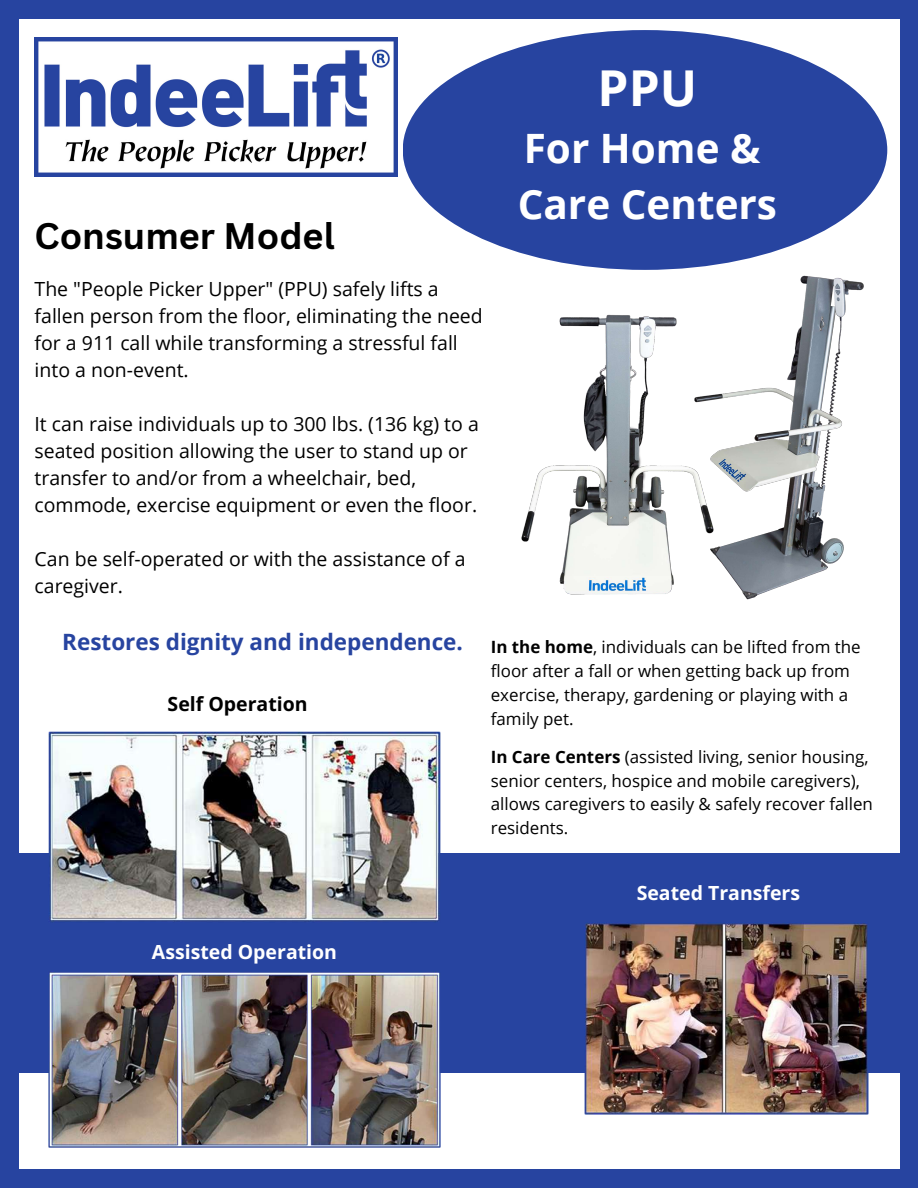
<style>
.page{position:relative;width:918px;height:1188px;background:#2744a0}
.page>*{position:absolute;margin:0;border:0;box-sizing:border-box;transform-origin:0 0}
.t1{font:700 49.5px "Open Sans";color:#fff}
.t2{font:700 40.5px/56.2px "Open Sans";color:#fff}
.t3{font:700 36px "Canva Sans";color:#000}
.t4{font:700 22.5px "Open Sans";color:#2744a0}
.t5{font:19.5px/27px "Open Sans";color:#000}
.t6{font:700 19.5px "Open Sans";color:#fff}
.t7{font:700 19.5px "Open Sans";color:#000}
.t8{font:16.95px/23.7px "Open Sans";color:#000}
.s1{font-weight:700}
</style>
<div class="page">
<div style="left:20px;top:19px;width:880px;height:1149px;background:#fff"></div>
<img style="left:35px;top:38px;width:363px;height:138px">
<div style="left:0;top:853px;width:918px;height:220px;background:#2744a0"></div>
<div style="left:403px;top:30px;width:484px;height:240px;background:#2744a0;border-radius:50%"></div>
<img style="left:49px;top:731px;width:391px;height:192px">
<img style="left:49px;top:971px;width:391px;height:177px">
<img style="left:584px;top:923px;width:285px;height:191px">
<img style="left:655px;top:258px;width:209px;height:342px">
<img style="left:521px;top:277px;width:226px;height:323px">
<h3 class="t3" style="left:35px;top:215px;width:302px">Consumer Model</h3>
<p class="t5" style="left:35px;top:275px;width:450px">The "People Picker Upper" (PPU) safely lifts a fallen person from the floor, eliminating the need for a 911 call while transforming a stressful fall into a non-event.</p>
<p class="t5" style="left:35px;top:410px;width:446px">It can raise individuals up to 300 lbs. (136 kg) to a seated position allowing the user to stand up or transfer to and/or from a wheelchair, bed, commode, exercise equipment or even the floor.</p>
<p class="t5" style="left:35px;top:545px;width:433px">Can be self-operated or with the assistance of a caregiver.</p>
<p class="t4" style="left:62px;top:626px;width:402px">Restores dignity and independence.</p>
<p class="t7" style="left:168px;top:691px;width:142px">Self Operation</p>
<h1 class="t1" style="left:598px;top:53px;width:101px">PPU</h1>
<h2 class="t2" style="left:518px;top:119px;width:261px">For Home &amp;<br>Care Centers</h2>
<p class="t8" style="left:491px;top:635px;width:371px"><span class="s1">In the home</span>, individuals can be lifted from the floor after a fall or when getting back up from exercise, therapy, gardening or playing with a family pet.</p>
<p class="t8" style="left:491px;top:744px;width:384px"><span class="s1">In Care Centers</span> (assisted living, senior housing, senior centers, hospice and mobile caregivers), allows caregivers to easily &amp; safely recover fallen residents.</p>
<p class="t6" style="left:152px;top:938px;width:187px">Assisted Operation</p>
<p class="t6" style="left:637px;top:879px;width:165px">Seated Transfers</p>
</div>
